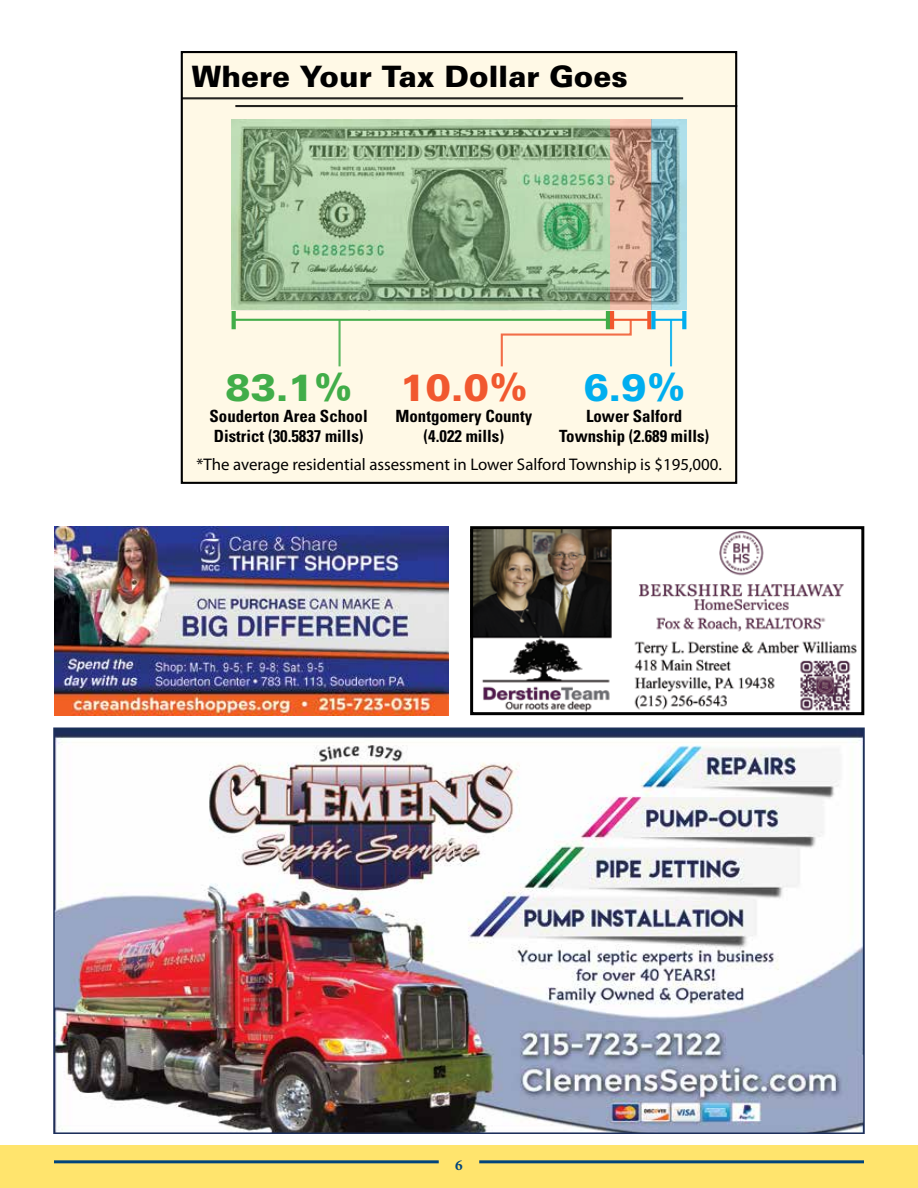
<style>
.page{position:relative;width:918px;height:1188px;background:#fff}
.page>*{position:absolute;margin:0;border:0;box-sizing:border-box;transform-origin:0 0}
.t1{font:900 37.95px "Univers";color:#41ad49}
.t2{font:900 37.95px "Univers";color:#f1582f}
.t3{font:900 37.95px "Univers";color:#00aeef}
.t4{font:900 29.55px "Univers";color:#000}
.t5{font:700 condensed 16.8px/20.2px "Univers";color:#000;text-align:center}
.t6{font:16.8px "Myriad Pro";color:#000}
.t7{font:700 15px "Minion Pro";color:#00447c}
</style>
<div class="page">
<div style="left:0;top:1145px;width:918px;height:43px;background:#ffe46d"></div>
<hr style="left:54px;top:1160px;width:385px;height:3px;background:#00447c">
<hr style="left:479px;top:1160px;width:385px;height:3px;background:#00447c">
<img style="left:56px;top:731px;width:806px;height:400px">
<div style="left:53px;top:728px;width:812px;height:406px;border:2px solid #1c2f5b"></div>
<div style="left:182px;top:52px;width:554px;height:431px;background:#fff9e6"></div>
<div style="left:181px;top:51px;width:556px;height:433px;border:2px solid #000"></div>
<hr style="left:234px;top:319px;width:374px;height:2px;background:#41ad49">
<svg style="left:232px;top:310px;width:4px;height:19px"></svg>
<hr style="left:606px;top:310px;width:4px;height:19px;background:#41ad49">
<hr style="left:612px;top:319px;width:37px;height:2px;background:#f1582f">
<hr style="left:610px;top:310px;width:4px;height:19px;background:#f1582f">
<svg style="left:647px;top:311px;width:4px;height:18px"></svg>
<hr style="left:653px;top:319px;width:31px;height:2px;background:#00aeef">
<div style="left:651px;top:310px;width:5px;height:19px;background:#00aeef"></div>
<svg style="left:682px;top:311px;width:4px;height:18px"></svg>
<svg style="left:232px;top:119px;width:378px;height:191px;background:#96b790"></svg>
<svg style="left:610px;top:119px;width:41px;height:191px;background:#d0a18c"></svg>
<svg style="left:651px;top:119px;width:35px;height:191px;background:#7aaab5"></svg>
<hr style="left:181px;top:97px;width:502px;height:2px;background:#000">
<hr style="left:235px;top:105px;width:502px;height:2px;background:#000">
<hr style="left:339px;top:320px;width:2px;height:46px;background:#41ad49">
<svg style="left:500px;top:318px;width:133px;height:49px"></svg>
<hr style="left:670px;top:320px;width:2px;height:46px;background:#00aeef">
<img style="left:474px;top:530px;width:383px;height:181px">
<div style="left:470px;top:526px;width:394px;height:189px;border:3px solid #000"></div>
<img style="left:54px;top:526px;width:394px;height:189px">
<h2 class="t4" style="left:192px;top:58px;width:438px">Where Your Tax Dollar Goes</h2>
<h1 class="t1" style="left:225px;top:364px;width:128px">83.1%</h1>
<p class="t5" style="left:210px;top:405px;width:160px;text-align:left">Souderton Area School<br>District (30.5837 mills)</p>
<h1 class="t2" style="left:401px;top:364px;width:128px">10.0%</h1>
<p class="t5" style="left:396px;top:405px;width:138px">Montgomery County (4.022 mills)</p>
<h1 class="t3" style="left:584px;top:364px;width:103px">6.9%</h1>
<p class="t5" style="left:559px;top:405px;width:152px">Lower Salford<br>Township (2.689 mills)</p>
<p class="t6" style="left:197px;top:454px;width:527px">*The average residential assessment in Lower Salford Township is $195,000.</p>
<p class="t7" style="left:455px;top:1154px;width:9px">6</p>
</div>
